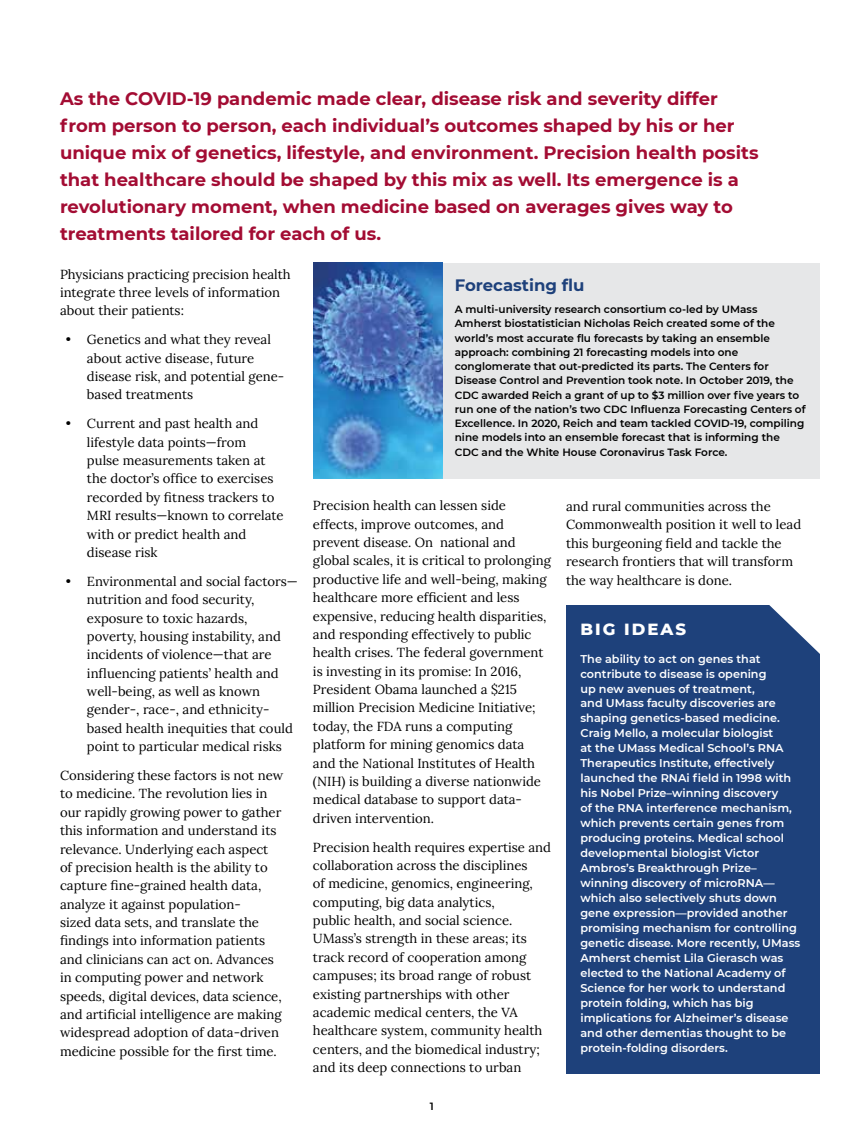
<style>
.page{position:relative;width:864px;height:1134px;background:#fff}
.page>*{position:absolute;margin:0;border:0;box-sizing:border-box;transform-origin:0 0}
.t1{font:700 18px/27px "Montserrat";color:#a30c33}
.t2{font:700 16.5px "Montserrat";color:#1e417b}
.t3{font:800 16.5px "Montserrat";letter-spacing:.12em;color:#fff}
.t4{font:13.2px/18.5px "Lora";color:#000}
.t5{font:600 11.25px/15px "Montserrat";color:#fff}
.t6{font:600 10.5px/14.2px "Montserrat";color:#000}
</style>
<div class="page">
<div style="left:313px;top:263px;width:507px;height:216px;background:#e6e7e8"></div>
<div style="left:566px;top:605px;width:254px;height:469px;background:#1e417b"></div>
<svg style="left:769px;top:605px;width:51px;height:49px"></svg>
<img style="left:313px;top:263px;width:130px;height:216px">
<p class="t1" style="left:60px;top:84px;width:700px">As the COVID-19 pandemic made clear, disease risk and severity differ from person to person, each individual’s outcomes shaped by his or her unique mix of genetics, lifestyle, and environment. Precision health posits that healthcare should be shaped by this mix as well. Its emergence is a revolutionary moment, when medicine based on averages gives way to treatments tailored for each of us.</p>
<p class="t4" style="left:60px;top:264px;width:232px">Physicians practicing precision health integrate three levels of information about their patients:</p>
<p class="t4" style="left:87px;top:330px;width:199px;text-indent:-21px">• Genetics and what they reveal about active disease, future disease risk, and potential gene&shy;based treatments</p>
<p class="t4" style="left:87px;top:414px;width:198px;text-indent:-21px">• Current and past health and lifestyle data points—from<br>pulse measurements taken at the doctor’s office to exercises recorded by fitness trackers to<br>MRI results—known to correlate with or predict health and disease risk</p>
<p class="t4" style="left:87px;top:571px;width:212px;text-indent:-21px">• Environmental and social factors— nutrition and food security, exposure to toxic hazards, poverty, housing instability, and incidents of violence—that are influencing patients’ health and well-being, as well as known gender-, race-, and ethnicity&shy;based health inequities that could point to particular medical risks</p>
<p class="t4" style="left:60px;top:765px;width:225px">Considering these factors is not new to medicine. The revolution lies in our rapidly growing power to gather this information and understand its relevance. Underlying each aspect of precision health is the ability to capture fine-grained health data, analyze it against population-<br>sized data sets, and translate the findings into information patients and clinicians can act on. Advances in computing power and network speeds, digital devices, data science, and artificial intelligence are making widespread adoption of data-driven medicine possible for the first time.</p>
<p class="t2" style="left:455px;top:274px;width:131px">Forecasting flu</p>
<p class="t6" style="left:455px;top:302px;width:352px">A multi-university research consortium co-led by UMass Amherst biostatistician Nicholas Reich created some of the world’s most accurate flu forecasts by taking an ensemble approach: combining 21 forecasting models into one conglomerate that out-predicted its parts. The Centers for Disease Control and Prevention took note. In October 2019, the CDC awarded Reich a grant of up to $3 million over five years to run one of the nation’s two CDC Influenza Forecasting Centers of Excellence. In 2020, Reich and team tackled COVID-19, compiling nine models into an ensemble forecast that is informing the CDC and the White House Coronavirus Task Force.</p>
<p class="t4" style="left:313px;top:496px;width:240px">Precision health can lessen side effects, improve outcomes, and prevent disease. On national and global scales, it is critical to prolonging productive life and well-being, making healthcare more efficient and less expensive, reducing health disparities, and responding effectively to public health crises. The federal government is investing in its promise: In 2016, President Obama launched a $215 million Precision Medicine Initiative; today, the FDA runs a computing platform for mining genomics data<br>and the National Institutes of Health (NIH) is building a diverse nationwide medical database to support data&shy;driven intervention.</p>
<p class="t4" style="left:313px;top:837px;width:240px">Precision health requires expertise and collaboration across the disciplines<br>of medicine, genomics, engineering, computing, big data analytics,<br>public health, and social science.<br>UMass’s strength in these areas; its track record of cooperation among campuses; its broad range of robust existing partnerships with other academic medical centers, the VA healthcare system, community health centers, and the biomedical industry; and its deep connections to urban</p>
<p class="t4" style="left:566px;top:496px;width:237px">and rural communities across the Commonwealth position it well to lead this burgeoning field and tackle the research frontiers that will transform the way healthcare is done.</p>
<p class="t3" style="left:580px;top:617px;width:107px">BIG IDEAS</p>
<p class="t5" style="left:580px;top:651px;width:221px">The ability to act on genes that contribute to disease is opening<br>up new avenues of treatment,<br>and UMass faculty discoveries are shaping genetics-based medicine.<br>Craig Mello, a molecular biologist<br>at the UMass Medical School’s RNA Therapeutics Institute, effectively launched the RNAi field in 1998 with his Nobel Prize–winning discovery<br>of the RNA interference mechanism, which prevents certain genes from producing proteins. Medical school developmental biologist Victor Ambros’s Breakthrough Prize– winning discovery of microRNA— which also selectively shuts down gene expression—provided another promising mechanism for controlling genetic disease. More recently, UMass Amherst chemist Lila Gierasch was elected to the National Academy of Science for her work to understand protein folding, which has big implications for Alzheimer’s disease and other dementias thought to be protein-folding disorders.</p>
<p class="t6" style="left:430px;top:1099px;width:6px">1</p>
</div>
